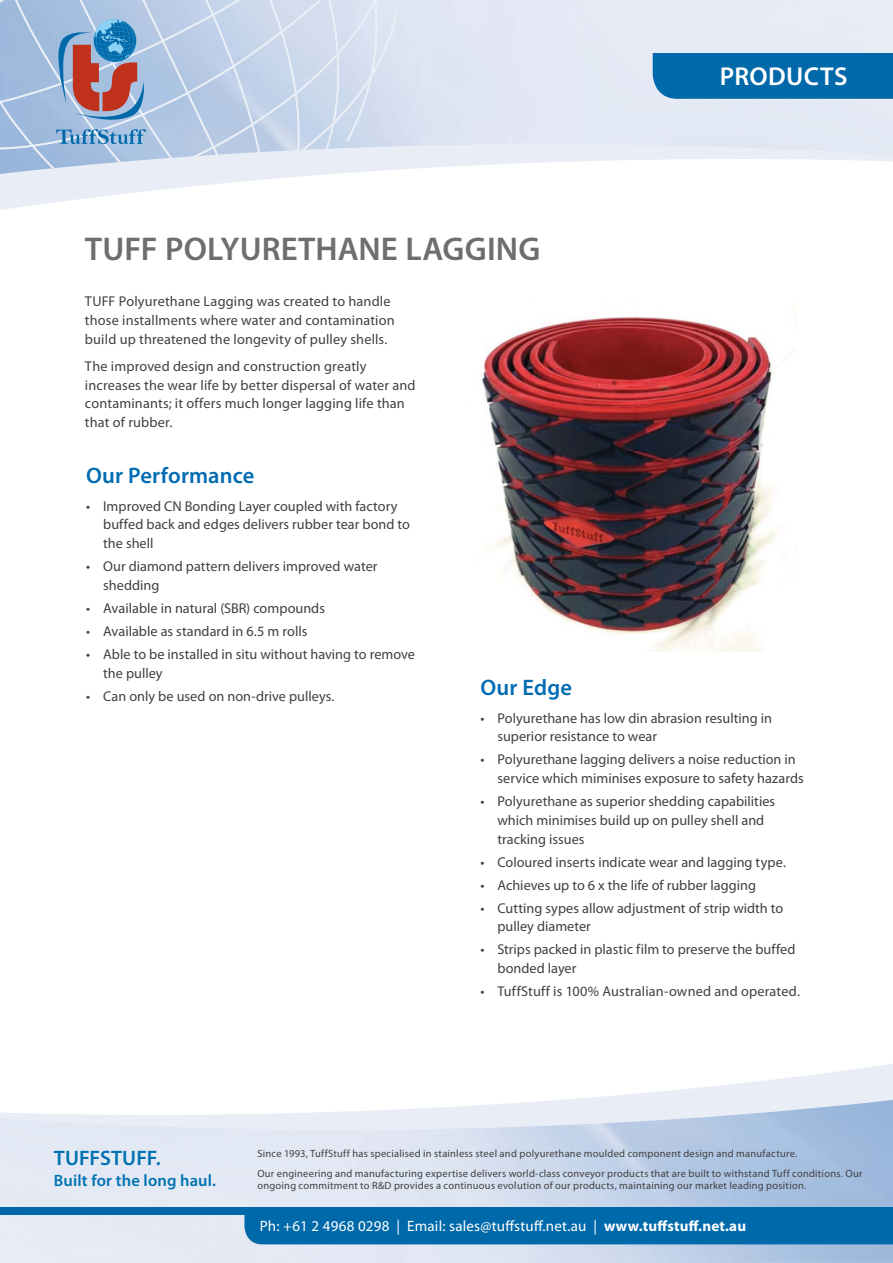
<style>
.page{position:relative;width:893px;height:1263px;background:#fff}
.page>*{position:absolute;margin:0;border:0;box-sizing:border-box;transform-origin:0 0}
.t1{font:600 33px "Myriad Pro";letter-spacing:.005em;color:#6d6e70}
.t2{font:600 25.95px "Myriad Pro";letter-spacing:.015em;color:#fff}
.t3{font:600 22.5px "Myriad Pro";letter-spacing:.005em;color:#026cb3}
.t4{font:600 21px "Myriad Pro";letter-spacing:.005em;color:#0072b1}
.t5{font:600 16.5px "Myriad Pro";letter-spacing:.01em;color:#0072b1}
.t6{font:15px "Myriad Pro";letter-spacing:.015em;color:#fff}
.t7{font:14.25px/18.8px "Myriad Pro";color:#404041}
.t8{font:10.5px/20.5px "Myriad Pro";letter-spacing:.025em;color:#404041}
.s1{font-weight:700}
</style>
<div class="page">
<svg style="left:564px;top:1064px;width:329px;height:36px"></svg>
<svg style="left:0;top:1112px;width:315px;height:6px;fill:#e8edf6"></svg>
<img style="left:315px;top:1100px;width:578px;height:163px">
<div style="left:0;top:1207px;width:893px;height:8px;background:#0069aa"></div>
<svg style="left:0;top:174px;width:327px;height:36px"></svg>
<svg style="left:0;top:0;width:398px;height:168px;background:#c2d1e8"></svg>
<svg style="left:56px;top:19px;width:90px;height:125px;background:#8f93ac"></svg>
<svg style="left:653px;top:0;width:240px;height:161px;background:#a4c6df"></svg>
<div style="left:244px;top:1215px;width:649px;height:29px;background:#0069aa"></div>
<img style="left:482px;top:310px;width:314px;height:341px">
<h1 class="t1" style="left:85px;top:236px;width:457px">TUFF POLYURETHANE LAGGING</h1>
<p class="t7" style="left:85px;top:293px;width:311px">TUFF Polyurethane Lagging was created to handle those installments where water and contamination build up threatened the longevity of pulley shells.</p>
<p class="t7" style="left:85px;top:358px;width:332px">The improved design and construction greatly increases the wear life by better dispersal of water and contaminants; it offers much longer lagging life than that of rubber.</p>
<h2 class="t2" style="left:720px;top:67px;width:129px">PRODUCTS</h2>
<h3 class="t3" style="left:86px;top:467px;width:170px">Our Performance</h3>
<p class="t7" style="left:103px;top:497px;width:308px;text-indent:-17px">• Improved CN Bonding Layer coupled with factory buffed back and edges delivers rubber tear bond to the shell</p>
<p class="t7" style="left:103px;top:558px;width:276px;text-indent:-17px">• Our diamond pattern delivers improved water shedding</p>
<p class="t7" style="left:86px;top:600px;width:240px">• Available in natural (SBR) compounds</p>
<p class="t7" style="left:86px;top:623px;width:223px">• Available as standard in 6.5 m rolls</p>
<p class="t7" style="left:103px;top:646px;width:313px;text-indent:-17px">• Able to be installed in situ without having to remove the pulley</p>
<p class="t7" style="left:86px;top:687px;width:250px">• Can only be used on non-drive pulleys.</p>
<h3 class="t3" style="left:480px;top:679px;width:93px">Our Edge</h3>
<p class="t7" style="left:497px;top:709px;width:276px;text-indent:-17px">• Polyurethane has low din abrasion resulting in superior resistance to wear</p>
<p class="t7" style="left:497px;top:751px;width:308px;text-indent:-17px">• Polyurethane lagging delivers a noise reduction in service which miminises exposure to safety hazards</p>
<p class="t7" style="left:497px;top:793px;width:279px;text-indent:-17px">• Polyurethane as superior shedding capabilities which minimises build up on pulley shell and tracking issues</p>
<p class="t7" style="left:480px;top:853px;width:307px">• Coloured inserts indicate wear and lagging type.</p>
<p class="t7" style="left:480px;top:876px;width:277px">• Achieves up to 6 x the life of rubber lagging</p>
<p class="t7" style="left:497px;top:899px;width:287px;text-indent:-17px">• Cutting sypes allow adjustment of strip width to pulley diameter</p>
<p class="t7" style="left:497px;top:941px;width:300px;text-indent:-17px">• Strips packed in plastic film to preserve the buffed bonded layer</p>
<p class="t7" style="left:480px;top:983px;width:321px">• TuffStuff is 100% Australian-owned and operated.</p>
<h3 class="t4" style="left:54px;top:1149px;width:108px">TUFFSTUFF.</h3>
<p class="t5" style="left:54px;top:1174px;width:164px">Built for the long haul.</p>
<p class="t8" style="left:257px;top:1144px;width:607px">Since 1993, TuffStuff has specialised in stainless steel and polyurethane moulded component design and manufacture.<br>Our engineering and manufacturing expertise delivers world-class conveyor products that are built to withstand Tuff conditions. Our</p>
<p class="t8" style="left:257px;top:1176px;width:550px">ongoing commitment to R&amp;D provides a continuous evolution of our products, maintaining our market leading position.</p>
<p class="t6" style="left:260px;top:1220px;width:488px">Ph: +61 2 4968 0298 | Email: sales@tuffstuff.net.au | <span class="s1">www.tuffstuff.net.au</span></p>
</div>
